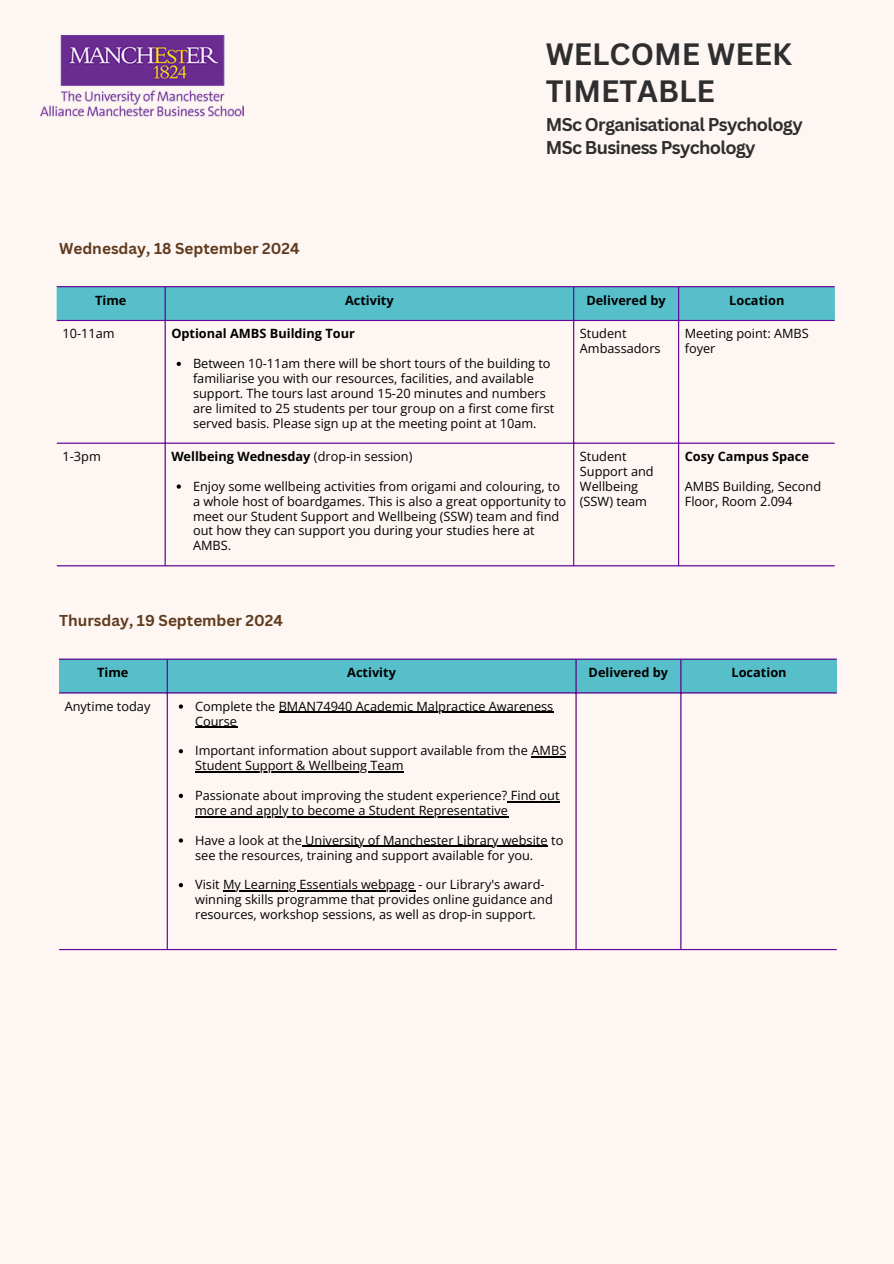
<style>
.page{position:relative;width:894px;height:1264px;background:#fff}
.page>*{position:absolute;margin:0;border:0;box-sizing:border-box;transform-origin:0 0}
.t1{font:700 30px/37.2px "Canva Sans";color:#2e2e30}
.t2{font:700 18px/22.5px "Canva Sans";letter-spacing:-.035em;color:#2e2e30}
.t3{font:700 15.3px "Canva Sans";color:#603b1f}
.t4{font:12.75px/14.9px "Open Sans";color:#000}
.t5{font:700 12.75px "Open Sans";color:#000}
.s1{font-weight:400}
</style>
<div class="page">
<div style="left:0;top:0;width:893px;height:1263px;background:#fdf6f2"></div>
<img style="left:41px;top:36px;width:202px;height:81px">
<div style="left:59px;top:659px;width:777px;height:33px;background:#57bfc9"></div>
<svg style="left:179px;top:704px;width:4px;height:4px"></svg>
<hr style="left:279px;top:712px;width:274px;height:1px;background:#000">
<hr style="left:195px;top:726px;width:42px;height:1px;background:#000">
<svg style="left:179px;top:749px;width:4px;height:4px"></svg>
<hr style="left:531px;top:756px;width:35px;height:1px;background:#000">
<hr style="left:195px;top:771px;width:208px;height:1px;background:#000">
<svg style="left:179px;top:793px;width:4px;height:5px"></svg>
<hr style="left:510px;top:801px;width:49px;height:1px;background:#000">
<hr style="left:195px;top:816px;width:313px;height:1px;background:#000">
<svg style="left:179px;top:838px;width:4px;height:4px"></svg>
<hr style="left:305px;top:845px;width:242px;height:1px;background:#000">
<svg style="left:179px;top:883px;width:4px;height:4px"></svg>
<hr style="left:223px;top:890px;width:192px;height:1px;background:#000">
<hr style="left:167px;top:659px;width:1px;height:290px;background:#609">
<hr style="left:575px;top:659px;width:1px;height:290px;background:#609">
<hr style="left:680px;top:659px;width:1px;height:290px;background:#609">
<hr style="left:59px;top:658px;width:777px;height:1px;background:#609">
<hr style="left:59px;top:692px;width:777px;height:1px;background:#609">
<hr style="left:59px;top:949px;width:777px;height:1px;background:#609">
<div style="left:57px;top:287px;width:777px;height:33px;background:#57bfc9"></div>
<svg style="left:177px;top:362px;width:4px;height:4px"></svg>
<svg style="left:177px;top:484px;width:4px;height:4px"></svg>
<hr style="left:164px;top:287px;width:2px;height:278px;background:#609">
<hr style="left:573px;top:287px;width:1px;height:278px;background:#609">
<hr style="left:677px;top:287px;width:2px;height:278px;background:#609">
<hr style="left:57px;top:286px;width:777px;height:1px;background:#609">
<hr style="left:57px;top:320px;width:777px;height:1px;background:#609">
<hr style="left:57px;top:442px;width:777px;height:2px;background:#609">
<hr style="left:57px;top:565px;width:777px;height:1px;background:#609">
<p class="t3" style="left:59px;top:237px;width:242px">Wednesday, 18 September 2024</p>
<h1 class="t1" style="left:545px;top:35px;width:248px">WELCOME WEEK<br>TIMETABLE</h1>
<h2 class="t2" style="left:545px;top:113px;width:258px">MSc Organisational Psychology<br>MSc Business Psychology</h2>
<p class="t5" style="left:95px;top:291px;width:33px">Time</p>
<p class="t5" style="left:345px;top:291px;width:50px">Activity</p>
<p class="t5" style="left:586px;top:291px;width:81px">Delivered by</p>
<p class="t5" style="left:729px;top:291px;width:57px">Location</p>
<p class="t4" style="left:63px;top:326px;width:54px">10-11am</p>
<p class="t5" style="left:171px;top:325px;width:185px">Optional AMBS Building Tour</p>
<p class="t4" style="left:193px;top:356px;width:363px">Between 10-11am there will be short tours of the building to familiarise you with our resources, facilities, and available support. The tours last around 15-20 minutes and numbers are limited to 25 students per tour group on a first come first served basis. Please sign up at the meeting point at 10am.</p>
<p class="t4" style="left:579px;top:326px;width:82px">Student<br>Ambassadors</p>
<p class="t4" style="left:684px;top:326px;width:125px">Meeting point: AMBS foyer</p>
<p class="t4" style="left:63px;top:448px;width:40px">1-3pm</p>
<p class="t5" style="left:171px;top:447px;width:242px">Wellbeing Wednesday <span class="s1">(drop-in session)</span></p>
<p class="t4" style="left:193px;top:478px;width:374px">Enjoy some wellbeing activities from origami and colouring, to a whole host of boardgames. This is also a great opportunity to meet our Student Support and Wellbeing (SSW) team and find out how they can support you during your studies here at AMBS.</p>
<p class="t4" style="left:579px;top:448px;width:75px">Student<br>Support and<br>Wellbeing (SSW) team</p>
<p class="t5" style="left:684px;top:447px;width:126px">Cosy Campus Space</p>
<p class="t4" style="left:684px;top:478px;width:138px">AMBS Building, Second<br>Floor, Room 2.094</p>
<p class="t3" style="left:59px;top:609px;width:225px">Thursday, 19 September 2024</p>
<h1 class="t5" style="left:97px;top:663px;width:33px">Time</h1>
<h2 class="t5" style="left:347px;top:663px;width:50px">Activity</h2>
<p class="t5" style="left:588px;top:663px;width:81px">Delivered by</p>
<p class="t5" style="left:731px;top:663px;width:57px">Location</p>
<p class="t4" style="left:65px;top:698px;width:87px">Anytime today</p>
<p class="t4" style="left:195px;top:698px;width:359px">Complete the BMAN74940 Academic Malpractice Awareness</p>
<p class="t4" style="left:195px;top:713px;width:43px">Course</p>
<p class="t4" style="left:195px;top:743px;width:372px">Important information about support available from the AMBS</p>
<p class="t4" style="left:195px;top:758px;width:210px">Student Support &amp; Wellbeing Team</p>
<p class="t4" style="left:195px;top:787px;width:366px">Passionate about improving the student experience? Find out</p>
<p class="t4" style="left:195px;top:802px;width:314px">more and apply to become a Student Representative</p>
<p class="t4" style="left:195px;top:832px;width:369px">Have a look at the University of Manchester Library website to</p>
<p class="t4" style="left:195px;top:847px;width:339px">see the resources, training and support available for you.</p>
<p class="t4" style="left:195px;top:877px;width:351px">Visit My Learning Essentials webpage - our Library's award-</p>
<p class="t4" style="left:195px;top:891px;width:359px">winning skills programme that provides online guidance and resources, workshop sessions, as well as drop-in support.</p>
</div>
